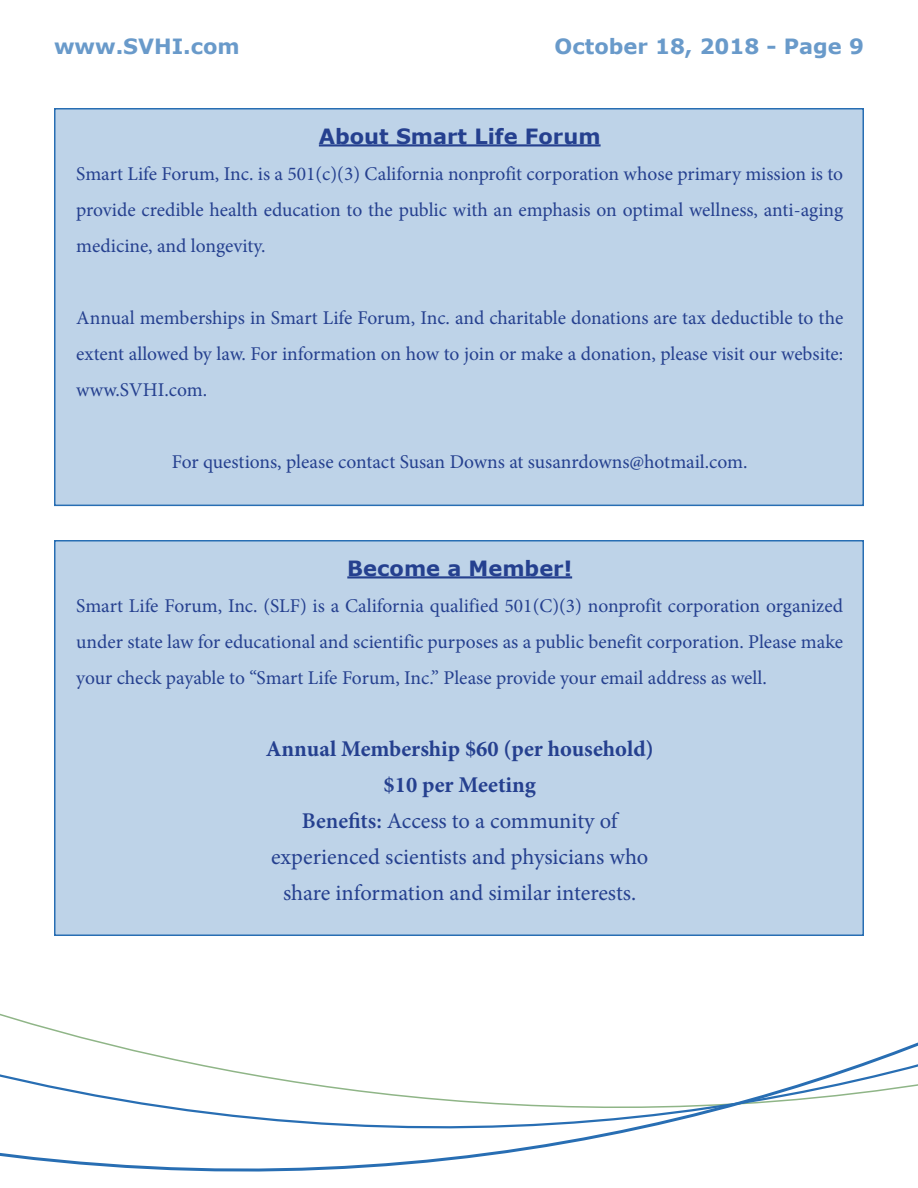
<style>
.page{position:relative;width:918px;height:1188px;background:#fff}
.page>*{position:absolute;margin:0;border:0;box-sizing:border-box;transform-origin:0 0}
.t1{font:22.5px/36px "Minion Pro";color:#25408f;text-align:center}
.t2{font:700 21px "Verdana";color:#25408f}
.t3{font:700 21px "Verdana";color:#699aca}
.t4{font:19.5px/36px "Minion Pro";letter-spacing:-.005em;color:#25408f;text-align:justify}
.s1{font-weight:700}
.s2{font-weight:600}
</style>
<div class="page">
<svg style="left:0;top:1013px;width:918px;height:159px"></svg>
<div style="left:54px;top:540px;width:810px;height:396px;background:#bed3e8;border:2px solid #286eb3"></div>
<hr style="left:347px;top:576px;width:225px;height:3px;background:#25408f">
<div style="left:54px;top:108px;width:810px;height:398px;background:#bed3e8;border:2px solid #286eb3"></div>
<hr style="left:319px;top:144px;width:282px;height:3px;background:#25408f">
<p class="t3" style="left:54px;top:31px;width:187px">www.SVHI.com</p>
<p class="t3" style="left:555px;top:31px;width:311px">October 18, 2018 - Page 9</p>
<p class="t2" style="left:319px;top:121px;width:283px">About Smart Life Forum</p>
<p class="t4" style="left:76px;top:156px;width:768px">Smart Life Forum, Inc. is a 501(c)(3) California nonprofit corporation whose primary mission is to provide credible health education to the public with an emphasis on optimal wellness, anti-aging medicine, and longevity.</p>
<p class="t4" style="left:76px;top:300px;width:769px">Annual memberships in Smart Life Forum, Inc. and charitable donations are tax deductible to the extent allowed by law. For information on how to join or make a donation, please visit our website: www.SVHI.com.</p>
<p class="t4" style="left:172px;top:444px;width:577px">For questions, please contact Susan Downs at susanrdowns@hotmail.com.</p>
<p class="t2" style="left:347px;top:553px;width:226px">Become a Member!</p>
<p class="t4" style="left:76px;top:588px;width:768px">Smart Life Forum, Inc. (SLF) is a California qualified 501(C)(3) nonprofit corporation organized under state law for educational and scientific purposes as a public benefit corporation. Please make your check payable to “Smart Life Forum, Inc.” Please provide your email address as well.</p>
<p class="t1" style="left:266px;top:731px;width:389px"><span class="s1">Annual Membership $60 (per household) $10 per Meeting<br></span><span class="s2">Benefits:</span> Access to a community of experienced scientists and physicians who share information and similar interests.</p>
</div>
